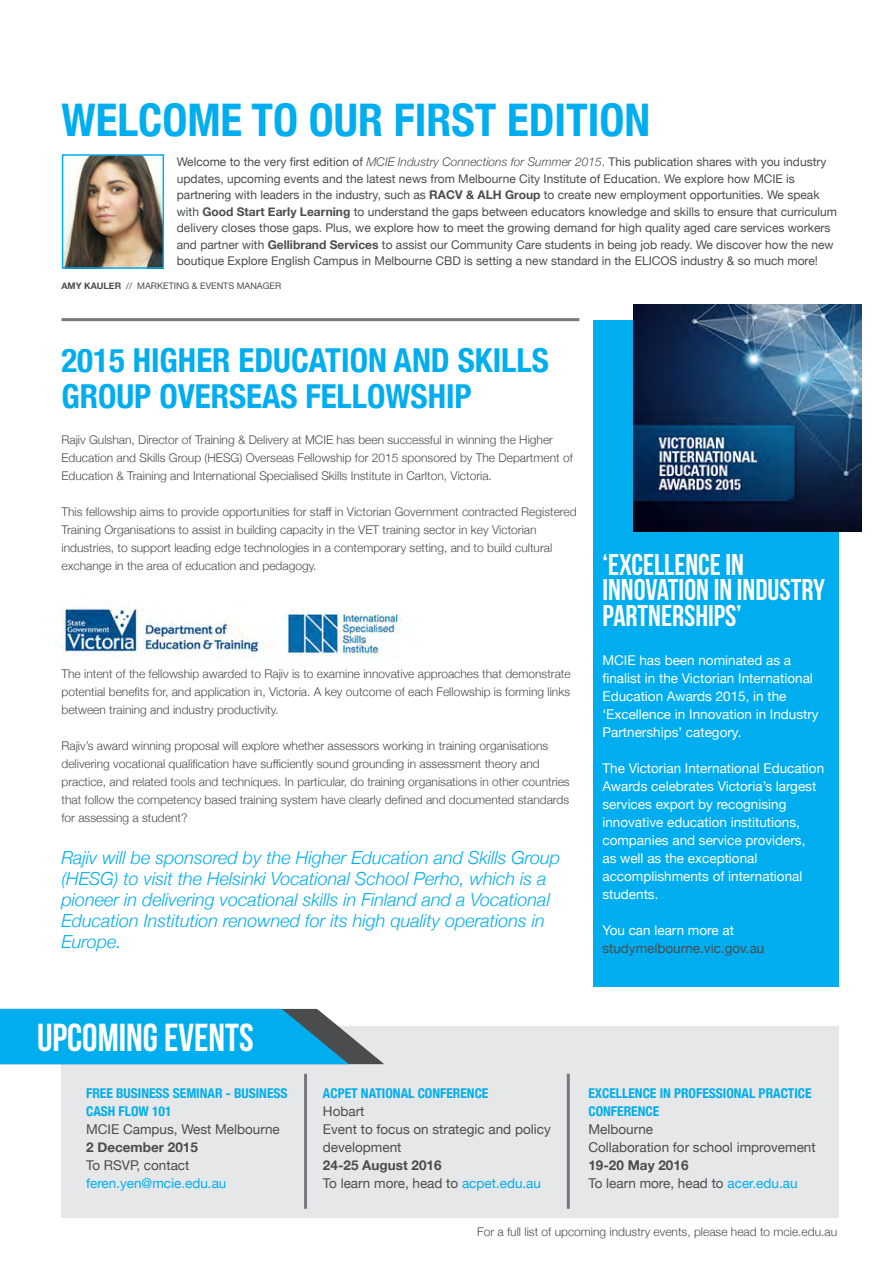
<style>
.page{position:relative;width:893px;height:1263px;background:#fff}
.page>*{position:absolute;margin:0;border:0;box-sizing:border-box;transform-origin:0 0}
.t1{font:700 condensed 45px "Helvetica Neue";color:#00aeef}
.t2{font:39px "Bebas Neue";color:#fff}
.t3{font:700 condensed 33px/36px "Helvetica Neue";color:#00aeef}
.t4{font:30px/25.5px "Bebas Neue";color:#fff}
.t5{font:italic 300 18px/21px "Helvetica Neue";color:#00aeef}
.t6{font:13.5px/18px "Helvetica Neue";color:#fff}
.t7{font:13.5px/18px "Helvetica Neue";color:#4b4c4d}
.t8{font:700 condensed 13.5px/18px "Helvetica Neue";color:#00aeef}
.t9{font:700 13.5px "Helvetica Neue";color:#4b4c4d}
.t10{font:13.5px "Helvetica Neue";color:#00aeef}
.t11{font:300 12px/18px "Helvetica Neue";color:#4b4c4d}
.t12{font:12px/16.5px "Helvetica Neue";color:#4b4c4d}
.t13{font:9px "Helvetica Neue";color:#4b4c4d}
.s1{font-weight:300;font-style:italic}
.s2{font-weight:700}
.s3{color:#fff}
.s4{color:#00aeef}
</style>
<div class="page">
<div style="left:593px;top:320px;width:246px;height:666px;background:#00aeef"></div>
<img style="left:59px;top:605px;width:205px;height:52px">
<img style="left:284px;top:610px;width:118px;height:50px">
<img style="left:634px;top:304px;width:227px;height:228px">
<div style="left:61px;top:1026px;width:778px;height:191px;background:#e6e7e9"></div>
<svg style="left:0;top:1009px;width:384px;height:55px;background:#1cabe0"></svg>
<img style="left:65px;top:157px;width:96px;height:109px">
<div style="left:62px;top:154px;width:102px;height:115px;border:2px solid #00aeef"></div>
<hr style="left:304px;top:1074px;width:3px;height:135px;background:#76787b">
<hr style="left:567px;top:1074px;width:3px;height:135px;background:#76787b">
<hr style="left:61px;top:318px;width:518px;height:3px;background:#76787b">
<p class="t1" style="left:61px;top:83px;width:590px">WELCOME TO OUR FIRST EDITION</p>
<p class="t12" style="left:177px;top:155px;width:662px">Welcome to the very first edition of <span class="s1">MCIE Industry Connections for Summer 2015</span>. This publication shares with you industry updates, upcoming events and the latest news from Melbourne City Institute of Education. We explore how MCIE is partnering with leaders in the industry, such as <span class="s2">RACV &amp; ALH Group</span> to create new employment opportunities. We speak with <span class="s2">Good Start Early Learning</span> to understand the gaps between educators knowledge and skills to ensure that curriculum delivery closes those gaps. Plus, we explore how to meet the growing demand for high quality aged care services workers and partner with <span class="s2">Gellibrand Services</span> to assist our Community Care students in being job ready. We discover how the new boutique Explore English Campus in Melbourne CBD is setting a new standard in the ELICOS industry &amp; so much more!</p>
<p class="t13" style="left:61px;top:280px;width:221px"><span class="s2">AMY KAULER</span> // MARKETING &amp; EVENTS MANAGER</p>
<p class="t3" style="left:61px;top:339px;width:489px">2015 HIGHER EDUCATION AND SKILLS<br>GROUP OVERSEAS FELLOWSHIP</p>
<p class="t11" style="left:61px;top:429px;width:513px">Rajiv Gulshan, Director of Training &amp; Delivery at MCIE has been successful in winning the Higher<br>Education and Skills Group (HESG) Overseas Fellowship for 2015 sponsored by The Department of<br>Education &amp; Training and International Specialised Skills Institute in Carlton, Victoria.</p>
<p class="t11" style="left:61px;top:501px;width:517px">This fellowship aims to provide opportunities for staff in Victorian Government contracted Registered Training Organisations to assist in building capacity in the VET training sector in key Victorian industries, to support leading edge technologies in a contemporary setting, and to build cultural exchange in the area of education and pedagogy.</p>
<p class="t11" style="left:61px;top:663px;width:511px;text-align:justify">The intent of the fellowship awarded to Rajiv is to examine innovative approaches that demonstrate potential benefits for, and application in, Victoria. A key outcome of each Fellowship is forming links between training and industry productivity.</p>
<p class="t11" style="left:61px;top:735px;width:510px">Rajiv’s award winning proposal will explore whether assessors working in training organisations delivering vocational qualification have sufficiently sound grounding in assessment theory and practice, and related tools and techniques. In particular, do training organisations in other countries that follow the competency based training system have clearly defined and documented standards for assessing a student?</p>
<p class="t5" style="left:61px;top:846px;width:500px">Rajiv will be sponsored by the Higher Education and Skills Group (HESG) to visit the Helsinki Vocational School Perho, which is a pioneer in delivering vocational skills in Finland and a Vocational Education Institution renowned for its high quality operations in Europe.</p>
<p class="t4" style="left:602px;top:551px;width:224px">‘EXCELLENCE IN<br>INNOVATION IN INDUSTRY<br>PARTNERSHIPS’</p>
<p class="t6" style="left:602px;top:652px;width:218px">MCIE has been nominated as a finalist in the Victorian International<br>Education Awards 2015, in the ‘Excellence in Innovation in Industry<br>Partnerships’ category.</p>
<p class="t6" style="left:602px;top:760px;width:223px">The Victorian International Education<br>Awards celebrates Victoria’s largest services export by recognising innovative education institutions, companies and service providers,<br>as well as the exceptional accomplishments of international students.</p>
<p class="t7" style="left:602px;top:922px;width:164px"><span class="s3">You can learn more at </span>studymelbourne.vic.gov.au</p>
<p class="t2" style="left:37px;top:1016px;width:218px">UPCOMING EVENTS</p>
<p class="t8" style="left:86px;top:1083px;width:203px">FREE BUSINESS SEMINAR - BUSINESS</p>
<p class="t8" style="left:86px;top:1101px;width:87px">CASH FLOW 101</p>
<p class="t7" style="left:86px;top:1120px;width:195px">MCIE Campus, West Melbourne</p>
<p class="t9" style="left:86px;top:1136px;width:113px">2 December 2015</p>
<p class="t7" style="left:86px;top:1156px;width:105px">To RSVP, contact</p>
<p class="t10" style="left:86px;top:1173px;width:142px">feren.yen@mcie.edu.au</p>
<p class="t8" style="left:323px;top:1083px;width:167px">ACPET NATIONAL CONFERENCE</p>
<p class="t7" style="left:323px;top:1102px;width:43px">Hobart</p>
<p class="t7" style="left:323px;top:1120px;width:229px">Event to focus on strategic and policy development</p>
<p class="t9" style="left:323px;top:1154px;width:120px">24-25 August 2016</p>
<p class="t7" style="left:323px;top:1174px;width:220px">To learn more, head to <span class="s4">acpet.edu.au</span></p>
<p class="t8" style="left:588px;top:1083px;width:225px">EXCELLENCE IN PROFESSIONAL PRACTICE<br>CONFERENCE</p>
<p class="t7" style="left:588px;top:1120px;width:66px">Melbourne</p>
<p class="t7" style="left:588px;top:1138px;width:229px">Collaboration for school improvement</p>
<p class="t9" style="left:588px;top:1154px;width:102px">19-20 May 2016</p>
<p class="t7" style="left:588px;top:1174px;width:211px">To learn more, head to <span class="s4">acer.edu.au</span></p>
<p class="t11" style="left:477px;top:1222px;width:361px">For a full list of upcoming industry events, please head to mcie.edu.au</p>
</div>
